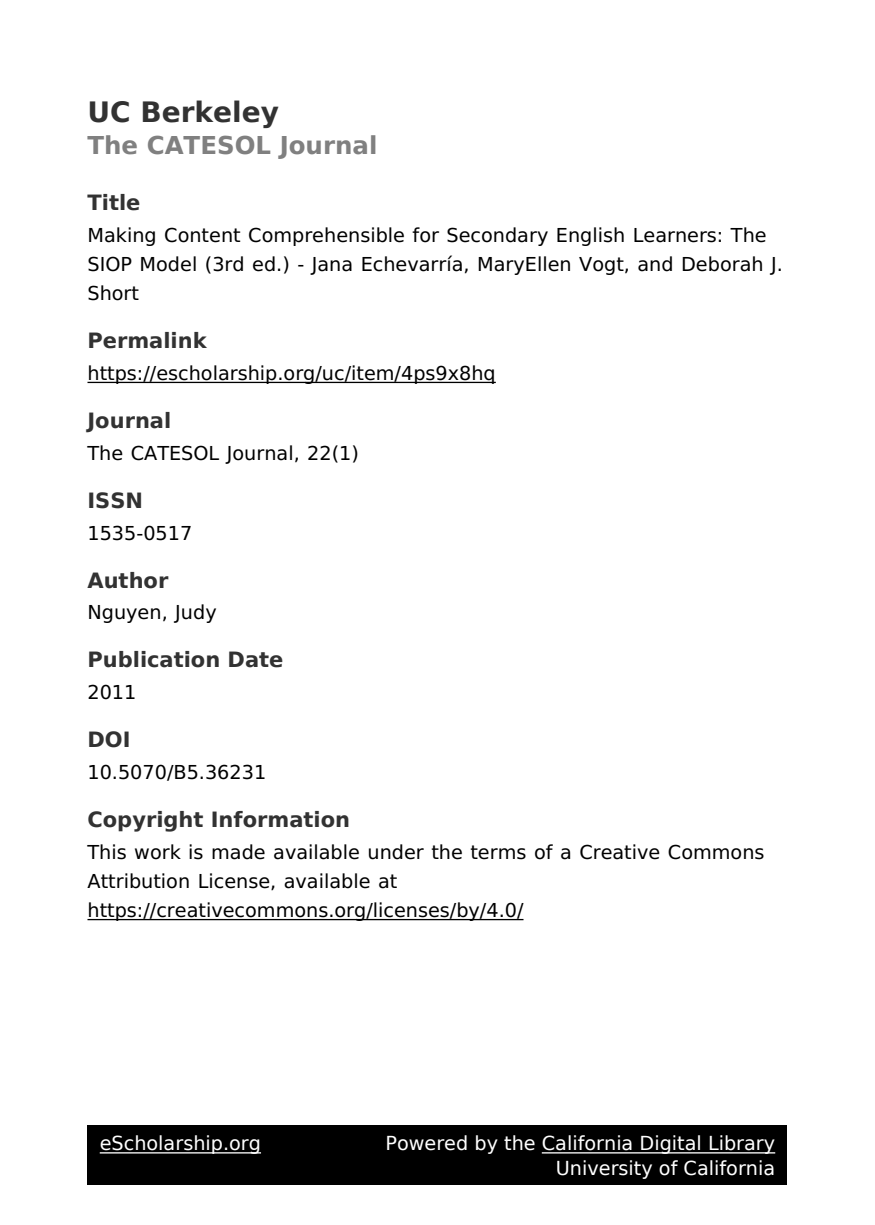
<style>
.page{position:relative;width:875px;height:1225px;background:#fff}
.page>*{position:absolute;margin:0;border:0;box-sizing:border-box;transform-origin:0 0}
.t1{font:700 28px "DejaVu Sans";color:#323232}
.t2{font:700 24.5px "DejaVu Sans";color:#808080}
.t3{font:700 21px "DejaVu Sans";color:#323232}
.t4{font:19.25px/29.2px "Code 2000";color:#000}
.t5{font:19.25px/24.5px "DejaVu Sans";color:#fff;text-align:right}
</style>
<div class="page">
<hr style="left:88px;top:382px;width:408px;height:1px;background:#000">
<hr style="left:88px;top:919px;width:436px;height:1px;background:#000">
<div style="left:88px;top:1125px;width:700px;height:60px;background:#000"></div>
<hr style="left:100px;top:1152px;width:161px;height:2px;background:#fff">
<hr style="left:542px;top:1152px;width:233px;height:2px;background:#fff">
<h1 class="t1" style="left:88px;top:101px;width:193px">UC Berkeley</h1>
<p class="t2" style="left:88px;top:136px;width:291px">The CATESOL Journal</p>
<p class="t3" style="left:88px;top:194px;width:54px">Title</p>
<p class="t4" style="left:88px;top:220px;width:697px">Making Content Comprehensible for Secondary English Learners: The<br>SIOP Model (3rd ed.) - Jana Echevarría, MaryEllen Vogt, and Deborah J.<br>Short</p>
<p class="t3" style="left:88px;top:332px;width:121px">Permalink</p>
<p class="t4" style="left:88px;top:359px;width:410px">https://escholarship.org/uc/item/4ps9x8hq</p>
<p class="t3" style="left:88px;top:412px;width:85px">Journal</p>
<p class="t4" style="left:88px;top:439px;width:273px">The CATESOL Journal, 22(1)</p>
<p class="t3" style="left:88px;top:492px;width:57px">ISSN</p>
<p class="t4" style="left:88px;top:518px;width:106px">1535-0517</p>
<p class="t3" style="left:88px;top:572px;width:82px">Author</p>
<p class="t4" style="left:88px;top:598px;width:131px">Nguyen, Judy</p>
<p class="t3" style="left:88px;top:651px;width:198px">Publication Date</p>
<p class="t4" style="left:88px;top:678px;width:50px">2011</p>
<p class="t3" style="left:88px;top:731px;width:45px">DOI</p>
<p class="t4" style="left:88px;top:758px;width:180px">10.5070/B5.36231</p>
<p class="t3" style="left:88px;top:811px;width:264px">Copyright Information</p>
<p class="t4" style="left:88px;top:837px;width:679px">This work is made available under the terms of a Creative Commons<br>Attribution License, available at https://creativecommons.org/licenses/by/4.0/</p>
<p class="t5" style="left:100px;top:1133px;width:163px">eScholarship.org</p>
<p class="t5" style="left:385px;top:1133px;width:391px">Powered by the California Digital Library<br>University of California</p>
</div>
